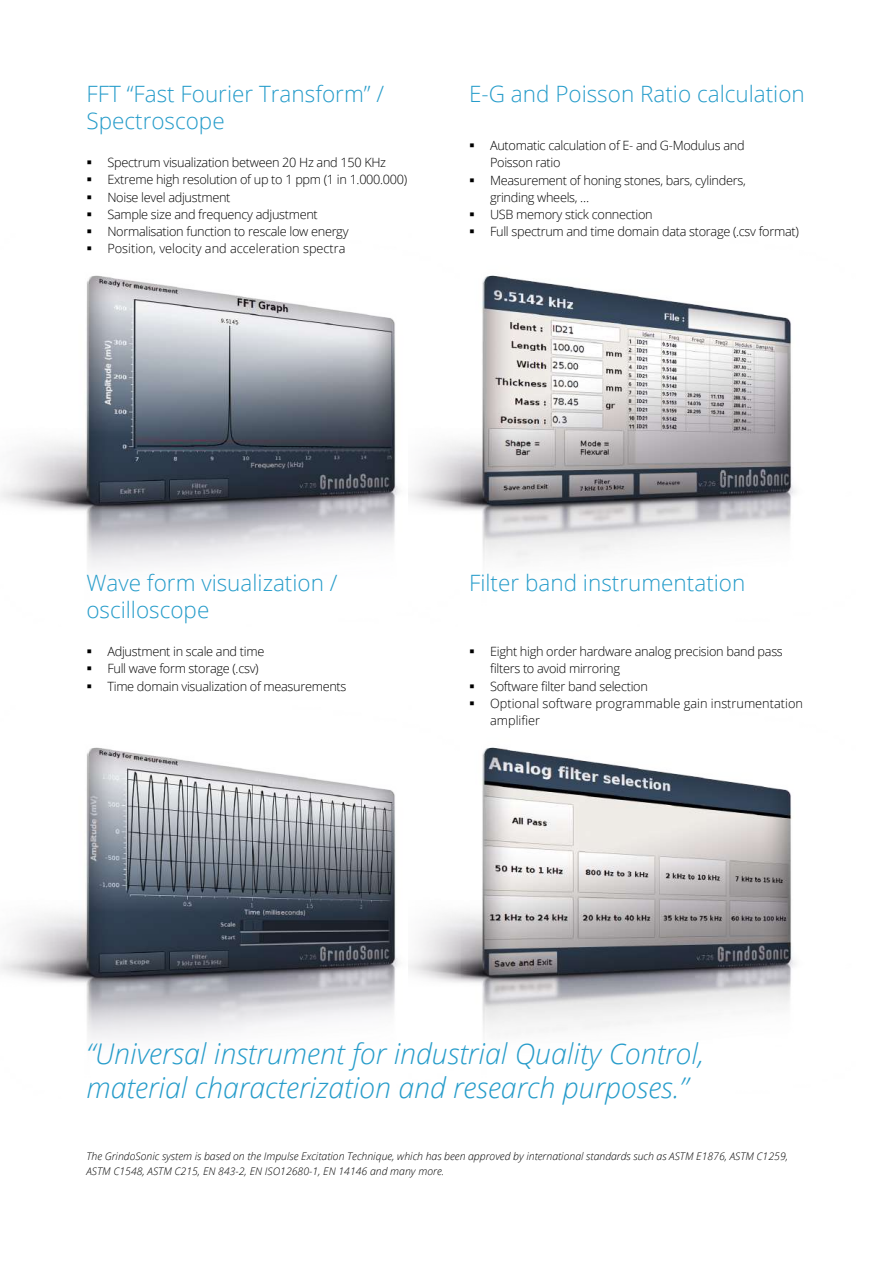
<style>
.page{position:relative;width:893px;height:1263px;background:#fff}
.page>*{position:absolute;margin:0;border:0;box-sizing:border-box;transform-origin:0 0}
.t1{font:italic 300 28.5px/34.5px "Open Sans";color:#269cca}
.t2{font:300 22.5px/27px "Open Sans";color:#269cca}
.t3{font:300 12.75px/17.2px "Open Sans";letter-spacing:-.025em;color:#000}
.t4{font:italic 300 10.5px/15px "Open Sans";color:#000}
</style>
<div class="page">
<img style="left:461px;top:747px;width:334px;height:285px">
<img style="left:0;top:747px;width:461px;height:292px">
<img style="left:461px;top:275px;width:334px;height:285px">
<img style="left:0;top:275px;width:461px;height:292px">
<h2 class="t2" style="left:86px;top:80px;width:299px">FFT “Fast Fourier Transform” /<br>Spectroscope</h2>
<h2 class="t2" style="left:469px;top:80px;width:337px">E-G and Poisson Ratio calculation</h2>
<p class="t3" style="left:107px;top:153px;width:301px">Spectrum visualization between 20 Hz and 150 KHz Extreme high resolution of up to 1 ppm (1 in 1.000.000)<br>Noise level adjustment<br>Sample size and frequency adjustment<br>Normalisation function to rescale low energy<br>Position, velocity and acceleration spectra</p>
<p class="t3" style="left:490px;top:136px;width:310px">Automatic calculation of E- and G-Modulus and<br>Poisson ratio<br>Measurement of honing stones, bars, cylinders,<br>grinding wheels, …<br>USB memory stick connection<br>Full spectrum and time domain data storage (.csv format)</p>
<h2 class="t2" style="left:86px;top:569px;width:253px">Wave form visualization / oscilloscope</h2>
<h2 class="t2" style="left:469px;top:569px;width:278px">Filter band instrumentation</h2>
<p class="t3" style="left:490px;top:642px;width:314px">Eight high order hardware analog precision band pass filters to avoid mirroring<br>Software filter band selection<br>Optional software programmable gain instrumentation amplifier</p>
<p class="t3" style="left:107px;top:642px;width:241px">Adjustment in scale and time<br>Full wave form storage (.csv)<br>Time domain visualization of measurements</p>
<h1 class="t1" style="left:86px;top:1035px;width:619px">“Universal instrument for industrial Quality Control, material characterization and research purposes.”</h1>
<p class="t4" style="left:86px;top:1149px;width:703px">The GrindoSonic system is based on the Impulse Excitation Technique, which has been approved by international standards such as ASTM E1876, ASTM C1259,<br>ASTM C1548, ASTM C215, EN 843-2, EN ISO12680-1, EN 14146 and many more.</p>
</div>
